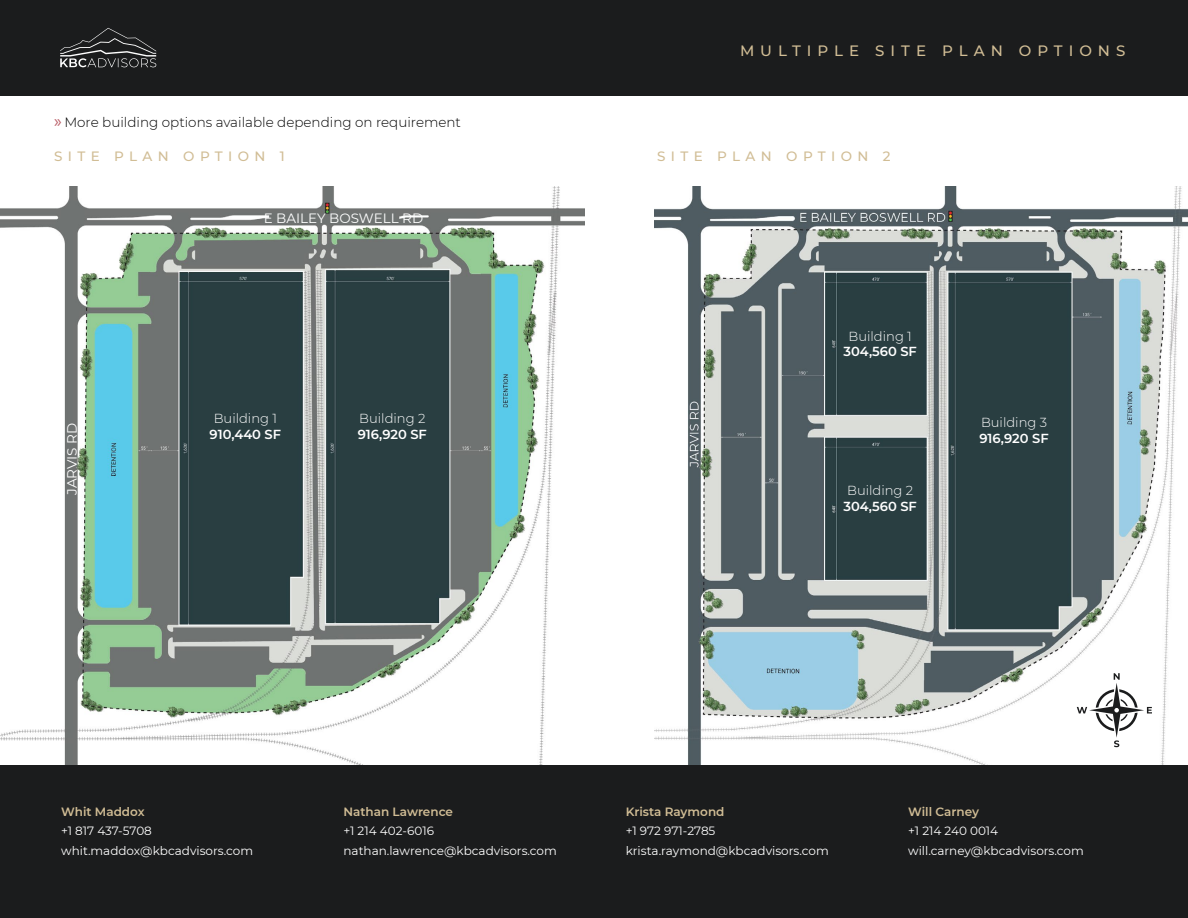
<style>
.page{position:relative;width:1188px;height:918px;background:#fff}
.page>*{position:absolute;margin:0;border:0;box-sizing:border-box;transform-origin:0 0}
.t1{font:500 15px "Montserrat";letter-spacing:.4em;color:#d1bd95}
.t2{font:300 13.5px "Montserrat";color:#000}
.t3{font:500 13.5px "Montserrat";letter-spacing:.4em;color:#d1bd95}
.t4{font:13.5px "Montserrat";color:#fff}
.t5{font:300 13.05px "Montserrat";color:#fff}
.t6{font:600 13.05px "Montserrat";color:#fff}
.t7{font:12px/19.5px "Montserrat";color:#fff}
.t8{font:600 12px "Montserrat";color:#d1bd95}
.s1{font-family:"Myriad Pro";font-weight:400;font-size:18px;color:#ba5e67}
</style>
<div class="page">
<img style="left:0;top:186px;width:584px;height:579px">
<img style="left:654px;top:186px;width:534px;height:579px">
<div style="left:0;top:0;width:1188px;height:95px;background:#1b1c1d"></div>
<div style="left:0;top:765px;width:1188px;height:153px;background:#1b1c1d"></div>
<svg style="left:60px;top:28px;width:96px;height:39px"></svg>
<svg style="left:1077px;top:673px;width:75px;height:74px"></svg>
<div style="left:113px;top:177px;width:200px;height:28px;background:#fff"></div>
<div style="left:33px;top:347px;width:29px;height:200px;background:#fff"></div>
<p class="t2" style="left:54px;top:113px;width:408px"><span class="s1">»</span> More building options available depending on requirement</p>
<p class="t3" style="left:54px;top:147px;width:232px">SITE PLAN OPTION 1</p>
<p class="t4" style="left:63px;top:495px;width:74px;rotate:-90deg">JARVIS RD</p>
<p class="t4" style="left:264px;top:209px;width:161px">E BAILEY BOSWELL RD</p>
<p class="t5" style="left:214px;top:410px;width:65px">Building 1</p>
<p class="t6" style="left:210px;top:425px;width:73px">910,440 SF</p>
<p class="t5" style="left:359px;top:410px;width:68px">Building 2</p>
<p class="t6" style="left:358px;top:425px;width:71px">916,920 SF</p>
<p class="t1" style="left:740px;top:40px;width:387px">MULTIPLE SITE PLAN OPTIONS</p>
<p class="t3" style="left:657px;top:147px;width:235px">SITE PLAN OPTION 2</p>
<p class="t5" style="left:849px;top:327px;width:65px">Building 1</p>
<p class="t6" style="left:843px;top:342px;width:75px">304,560 SF</p>
<p class="t5" style="left:847px;top:482px;width:68px">Building 2</p>
<p class="t6" style="left:843px;top:497px;width:75px">304,560 SF</p>
<p class="t5" style="left:981px;top:414px;width:67px">Building 3</p>
<p class="t6" style="left:979px;top:429px;width:71px">916,920 SF</p>
<p class="t8" style="left:61px;top:803px;width:85px">Whit Maddox</p>
<p class="t7" style="left:61px;top:821px;width:193px">+1 817 437-5708 whit.maddox@kbcadvisors.com</p>
<p class="t8" style="left:343px;top:803px;width:111px">Nathan Lawrence</p>
<p class="t7" style="left:343px;top:821px;width:215px">+1 214 402-6016 nathan.lawrence@kbcadvisors.com</p>
<p class="t8" style="left:626px;top:803px;width:100px">Krista Raymond</p>
<p class="t7" style="left:626px;top:821px;width:204px">+1 972 971-2785 krista.raymond@kbcadvisors.com</p>
<p class="t8" style="left:908px;top:803px;width:72px">Will Carney</p>
<p class="t7" style="left:908px;top:821px;width:177px">+1 214 240 0014 will.carney@kbcadvisors.com</p>
</div>
